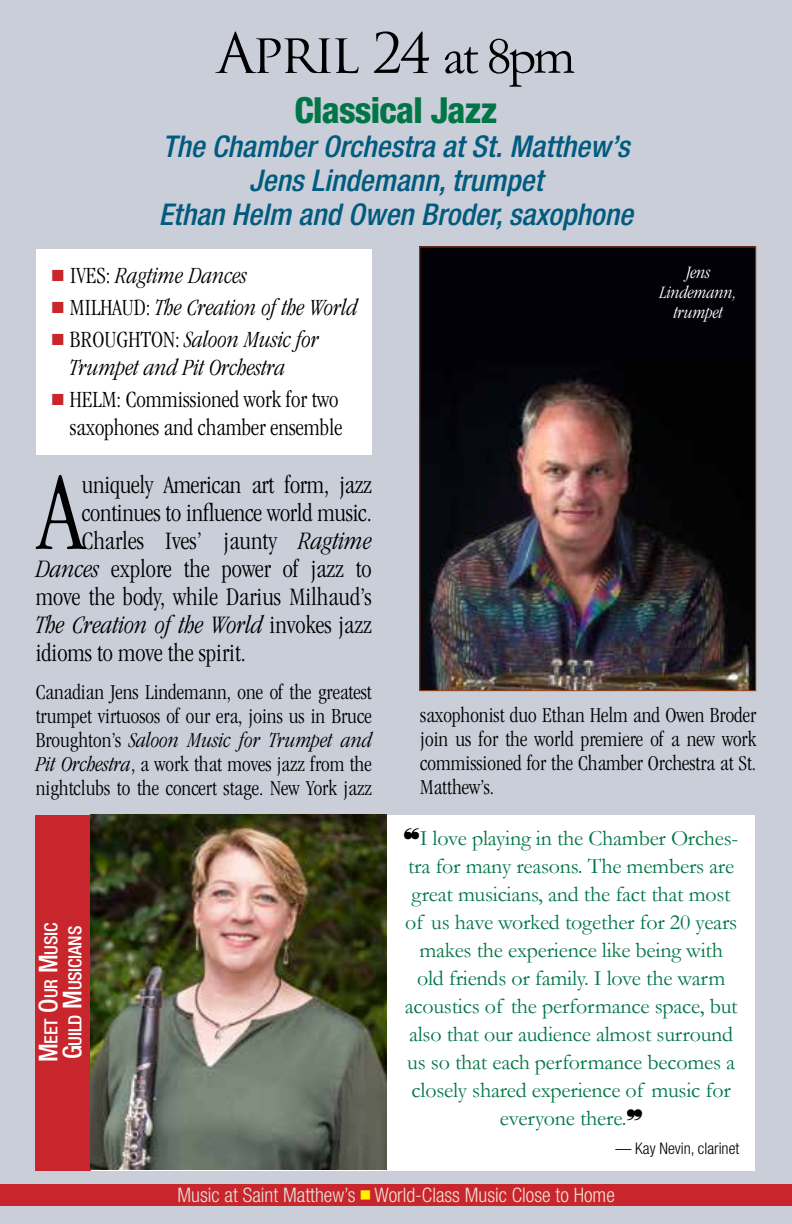
<style>
.page{position:relative;width:792px;height:1224px;background:#c9ced9}
.page>*{position:absolute;margin:0;border:0;box-sizing:border-box;transform-origin:0 0}
.t1{font:300 condensed 114.8px "Garamond";color:#000}
.t2{font:54px "Trajan Pro";letter-spacing:-.05em;color:#000}
.t3{font:800 condensed 36px "Helvetica Neue LT Pro";letter-spacing:-.02em;color:#007647}
.t4{font:italic 500 condensed 30px/34px "Helvetica Neue LT Pro";color:#005b7e;text-align:center}
.t5{font:300 condensed 26px "Garamond";color:#000}
.t6{font:italic 300 condensed 26px "Garamond";color:#000}
.t7{font:italic 300 condensed 24px/28px "Garamond";color:#000}
.t8{font:300 condensed 24px/28px "Garamond";color:#000;text-align:right}
.t9{font:22px "Garamond";letter-spacing:-.01em;color:#007647}
.t10{font:300 condensed 22px/24px "Garamond";color:#000;text-align:justify}
.t11{font:300 condensed 20px "Helvetica Neue LT Pro";color:#efe2d7}
.t12{font:500 condensed 18.2px/24px "Helvetica Neue LT Pro";letter-spacing:-.015em;color:#fff}
.t13{font:italic 300 condensed 18px/20px "Garamond";color:#fff;text-align:center}
.t14{font:300 condensed 16px "Helvetica Neue LT Pro";color:#000}
.s1{font-family:"Garamond"}
.s2{color:#c9252c}
.s3{font-style:normal}
.s4{font-style:italic}
.s5{font-size:26px}
.s6{color:#e0e6e0}
</style>
<div class="page">
<div style="left:0;top:1184px;width:792px;height:22px;background:#c9252c"></div>
<div style="left:36px;top:250px;width:336px;height:205px;background:#fff"></div>
<img style="left:421px;top:248px;width:333px;height:441px">
<div style="left:419px;top:246px;width:337px;height:445px;border:1px solid #9e481a"></div>
<div style="left:37px;top:815px;width:718px;height:356px;background:#fff"></div>
<div style="left:35px;top:815px;width:55px;height:356px;background:#c9252c"></div>
<img style="left:91px;top:815px;width:295px;height:354px">
<h2 class="t2" style="left:217px;top:19px;width:360px">April 24 <span class="s1">at 8pm</span></h2>
<h3 class="t3" style="left:295px;top:88px;width:204px">Classical Jazz</h3>
<h3 class="t4" style="left:159px;top:130px;width:476px">The Chamber Orchestra at St. Matthew’s<br>Jens Lindemann, trumpet<br>Ethan Helm and Owen Broder, saxophone</h3>
<p class="t7" style="left:52px;top:261px;width:197px"><span class="s2">■</span> <span class="s3">IVES:</span> Ragtime Dances</p>
<p class="t7" style="left:52px;top:293px;width:307px"><span class="s2">■</span> <span class="s3">MILHAUD:</span> The Creation of the World</p>
<p class="t7" style="left:70px;top:325px;width:251px;text-indent:-18px"><span class="s2">■</span> <span class="s3">BROUGHTON:</span> Saloon Music for<br>Trumpet and Pit Orchestra</p>
<p class="t8" style="left:52px;top:385px;width:292px"><span class="s2">■</span> HELM: Commissioned work for two saxophones and chamber ensemble</p>
<h1 class="t1" style="left:38px;top:450px;width:46px">A</h1>
<p class="t13" style="left:660px;top:262px;width:78px">Jens<br>Lindemann, trumpet</p>
<p class="t5" style="left:82px;top:470px;width:291px">uniquely American art form, jazz</p>
<p class="t5" style="left:82px;top:498px;width:291px">continues to influence world music.</p>
<p class="t5" style="left:82px;top:526px;width:291px">Charles Ives’ jaunty <span class="s4">Ragtime</span></p>
<p class="t5" style="left:36px;top:554px;width:338px"><span class="s4">Dances</span> explore the power of jazz to</p>
<p class="t5" style="left:36px;top:582px;width:338px">move the body, while Darius Milhaud’s</p>
<p class="t6" style="left:36px;top:611px;width:337px">The Creation of the World <span class="s3">invokes jazz</span></p>
<p class="t5" style="left:36px;top:638px;width:212px">idioms to move the spirit.</p>
<p class="t10" style="left:36px;top:680px;width:338px">Canadian Jens Lindemann, one of the greatest trumpet virtuosos of our era, joins us in Bruce Broughton’s <span class="s4">Saloon Music for Trumpet and Pit Orchestra</span>, a work that moves jazz from the nightclubs to the concert stage. New York jazz</p>
<p class="t10" style="left:420px;top:703px;width:338px">saxophonist duo Ethan Helm and Owen Broder join us for the world premiere of a new work commissioned for the Chamber Orchestra at St.<br>Matthew’s.</p>
<p class="t12" style="left:39px;top:1062px;width:141px;rotate:-90deg"><span class="s5">M</span>eet <span class="s5">O</span>ur <span class="s5">M</span>usic<br><span class="s5">G</span>uild <span class="s5">M</span>usicians</p>
<p class="t9" style="left:420px;top:823px;width:320px">I love playing in the Chamber Orches-</p>
<p class="t9" style="left:408px;top:851px;width:328px">tra for many reasons. The members are</p>
<p class="t9" style="left:412px;top:879px;width:321px">great musicians, and the fact that most</p>
<p class="t9" style="left:405px;top:907px;width:333px">of us have worked together for 20 years</p>
<p class="t9" style="left:419px;top:935px;width:305px">makes the experience like being with</p>
<p class="t9" style="left:417px;top:963px;width:310px">old friends or family. I love the warm</p>
<p class="t9" style="left:405px;top:991px;width:334px">acoustics of the performance space, but</p>
<p class="t9" style="left:409px;top:1019px;width:326px">also that our audience almost surround</p>
<p class="t9" style="left:407px;top:1047px;width:329px">us so that each performance becomes a</p>
<p class="t9" style="left:412px;top:1075px;width:321px">closely shared experience of music for</p>
<p class="t9" style="left:500px;top:1103px;width:128px">everyone there.</p>
<p class="t14" style="left:615px;top:1139px;width:126px">— Kay Nevin, clarinet</p>
<p class="t11" style="left:178px;top:1184px;width:439px"><span class="s6">Music at Saint Matthew’s</span> <sup>■</sup> World-Class Music Close to Home</p>
</div>
